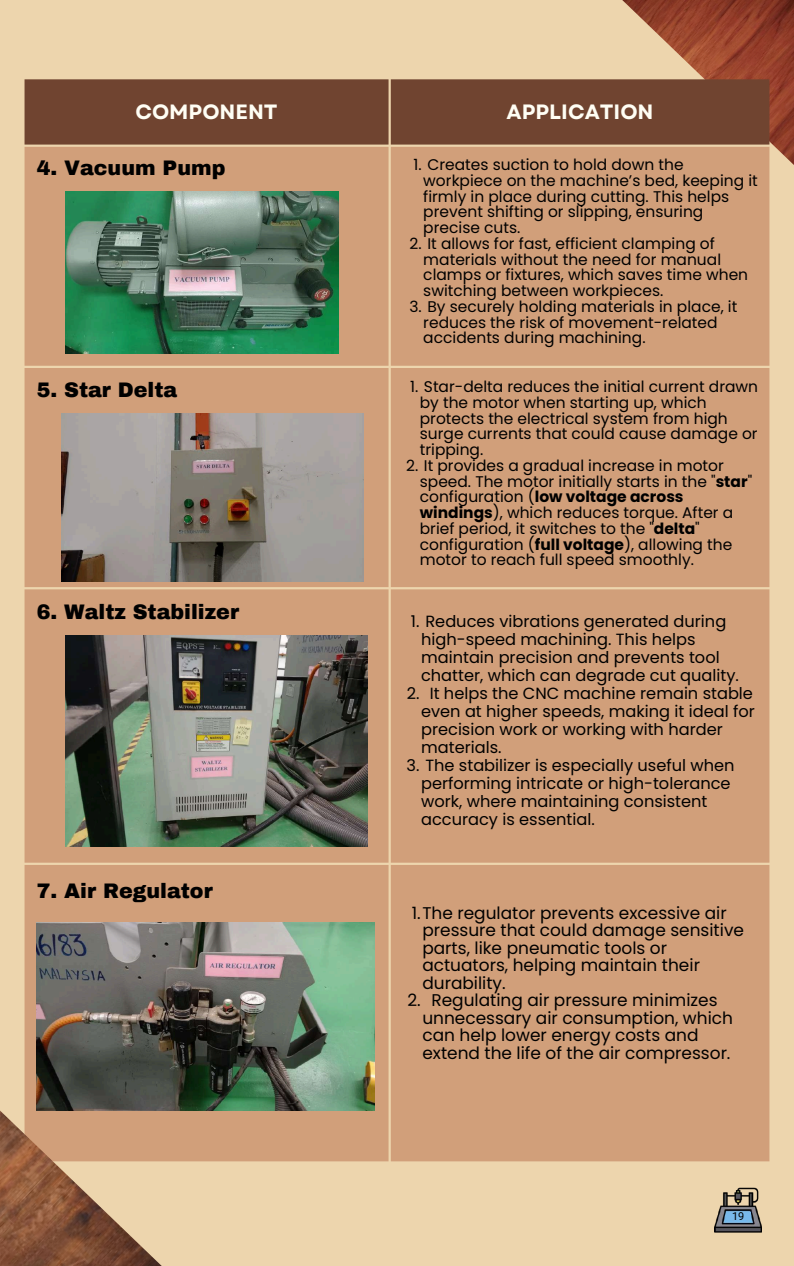
<style>
.page{position:relative;width:794px;height:1266px;background:#fff}
.page>*{position:absolute;margin:0;border:0;box-sizing:border-box;transform-origin:0 0}
.t1{font:700 20.7px "Garet";color:#fffef4}
.t2{font:700 20.62px "Garet";color:#fffef4}
.t3{font:900 20.55px "Archivo";color:#000}
.t4{font:16.95px "Poppins";color:#000}
.t5{font:16.2px/18px "Poppins";color:#000}
.t6{font:15.45px/15.8px "Poppins";color:#000}
.t7{font:10.95px "Roboto";color:#000}
.s1{font-weight:700}
</style>
<div class="page">
<div style="left:0;top:0;width:793px;height:1266px;background:#edd5ad"></div>
<img style="left:714px;top:1187px;width:47px;height:46px">
<div style="left:725px;top:1212px;width:24px;height:8px;background:#78b9eb"></div>
<img style="left:622px;top:0;width:171px;height:184px">
<div style="left:25px;top:79px;width:744px;height:66px;background:#704430"></div>
<div style="left:25px;top:147px;width:744px;height:1014px;background:#d19f7a"></div>
<img style="left:0;top:1083px;width:170px;height:183px">
<img style="left:65px;top:192px;width:273px;height:161px">
<img style="left:62px;top:413px;width:301px;height:168px">
<img style="left:65px;top:635px;width:302px;height:211px">
<img style="left:37px;top:922px;width:337px;height:188px">
<h2 class="t2" style="left:135px;top:97px;width:144px">COMPONENT</h2>
<h1 class="t1" style="left:506px;top:97px;width:148px">APPLICATION</h1>
<h3 class="t3" style="left:37px;top:157px;width:190px">4. Vacuum Pump</h3>
<h3 class="t3" style="left:37px;top:379px;width:142px">5. Star Delta</h3>
<h3 class="t3" style="left:37px;top:600px;width:204px">6. Waltz Stabilizer</h3>
<h3 class="t3" style="left:37px;top:879px;width:177px">7. Air Regulator</h3>
<p class="t6" style="left:423px;top:157px;width:336px;text-indent:-10px">1. Creates suction to hold down the workpiece on the machine’s bed, keeping it firmly in place during cutting. This helps prevent shifting or slipping, ensuring precise cuts.</p>
<p class="t6" style="left:423px;top:236px;width:326px;text-indent:-14px">2. It allows for fast, efficient clamping of materials without the need for manual clamps or fixtures, which saves time when switching between workpieces.</p>
<p class="t6" style="left:423px;top:299px;width:315px;text-indent:-14px">3. By securely holding materials in place, it reduces the risk of movement-related accidents during machining.</p>
<p class="t6" style="left:419px;top:379px;width:339px;text-indent:-10px">1. Star-delta reduces the initial current drawn by the motor when starting up, which protects the electrical system from high surge currents that could cause damage or tripping.</p>
<p class="t6" style="left:419px;top:457px;width:334px;text-indent:-14px">2. It provides a gradual increase in motor speed. The motor initially starts in the "<span class="s1">star</span>" configuration (<span class="s1">low voltage across windings</span>), which reduces torque. After a brief period, it switches to the "<span class="s1">delta</span>" configuration (<span class="s1">full voltage</span>), allowing the motor to reach full speed smoothly.</p>
<p class="t5" style="left:410px;top:612px;width:317px">1. Reduces vibrations generated during</p>
<p class="t5" style="left:421px;top:630px;width:276px">high-speed machining. This helps</p>
<p class="t5" style="left:421px;top:648px;width:300px">maintain precision and prevents tool</p>
<p class="t5" style="left:421px;top:666px;width:319px">chatter, which can degrade cut quality.</p>
<p class="t5" style="left:429px;top:684px;width:324px">It helps the CNC machine remain stable</p>
<p class="t5" style="left:421px;top:702px;width:335px">even at higher speeds, making it ideal for</p>
<p class="t5" style="left:421px;top:720px;width:303px">precision work or working with harder</p>
<p class="t5" style="left:421px;top:738px;width:82px">materials.</p>
<p class="t5" style="left:406px;top:684px;width:14px">2.</p>
<p class="t5" style="left:421px;top:756px;width:315px;text-indent:-15px">3. The stabilizer is especially useful when performing intricate or high-tolerance work, where maintaining consistent accuracy is essential.</p>
<p class="t4" style="left:411px;top:901px;width:316px">1.The regulator prevents excessive air</p>
<p class="t4" style="left:422px;top:918px;width:323px">pressure that could damage sensitive</p>
<p class="t4" style="left:422px;top:936px;width:246px">parts, like pneumatic tools or</p>
<p class="t4" style="left:422px;top:953px;width:279px">actuators, helping maintain their</p>
<p class="t4" style="left:422px;top:971px;width:85px">durability.</p>
<p class="t4" style="left:431px;top:988px;width:287px">Regulating air pressure minimizes</p>
<p class="t4" style="left:422px;top:1006px;width:312px">unnecessary air consumption, which</p>
<p class="t4" style="left:422px;top:1023px;width:277px">can help lower energy costs and</p>
<p class="t4" style="left:422px;top:1040px;width:309px">extend the life of the air compressor.</p>
<p class="t4" style="left:407px;top:988px;width:15px">2.</p>
<p class="t7" style="left:731px;top:1210px;width:14px">19</p>
</div>
